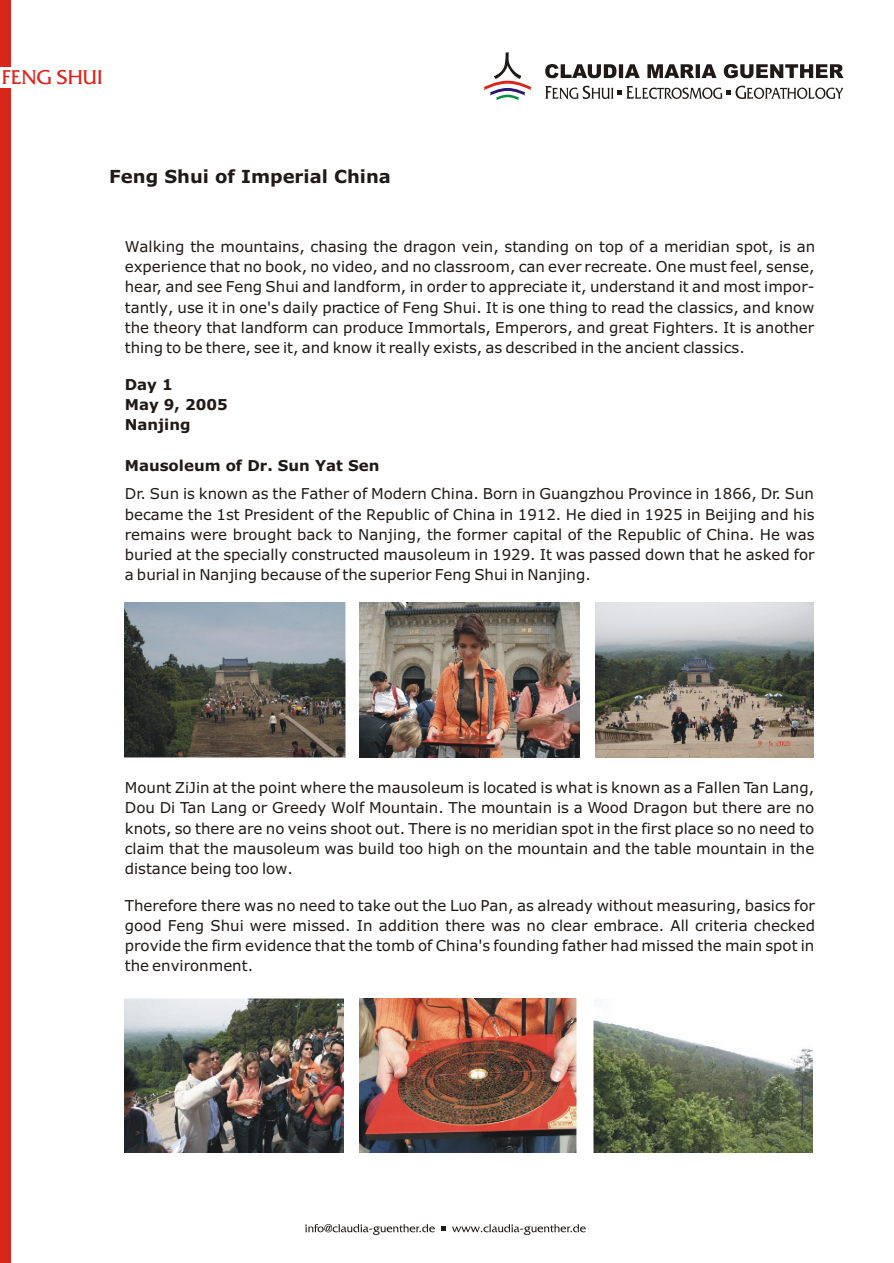
<style>
.page{position:relative;width:894px;height:1263px;background:#fff}
.page>*{position:absolute;margin:0;border:0;box-sizing:border-box;transform-origin:0 0}
.t1{font:21px "France";color:#d9261c}
.t2{font:700 18px "Verdana";color:#1f1a17}
.t3{font:15px/20.2px "Verdana";color:#1f1a17;text-align:justify}
.t4{font:700 15px/20.2px "Verdana";color:#1f1a17}
</style>
<div class="page">
<div style="left:0;top:0;width:10px;height:1263px;background:#d9261c"></div>
<div style="left:0;top:67px;width:185px;height:21px;background:#fff"></div>
<img style="left:124px;top:603px;width:221px;height:155px">
<img style="left:360px;top:603px;width:220px;height:154px">
<img style="left:595px;top:603px;width:218px;height:154px">
<img style="left:359px;top:998px;width:218px;height:154px">
<img style="left:593px;top:1020px;width:219px;height:133px">
<img style="left:125px;top:999px;width:219px;height:154px">
<svg style="left:483px;top:52px;width:49px;height:48px"></svg>
<svg style="left:545px;top:86px;width:298px;height:13px"></svg>
<svg style="left:545px;top:64px;width:298px;height:14px"></svg>
<svg style="left:305px;top:1224px;width:281px;height:11px"></svg>
<h1 class="t1" style="left:2px;top:70px;width:102px">FENG SHUI</h1>
<p class="t2" style="left:109px;top:169px;width:283px">Feng Shui of Imperial China</p>
<p class="t3" style="left:125px;top:238px;width:692px">Walking the mountains, chasing the dragon vein, standing on top of a meridian spot, is an experience that no book, no video, and no classroom, can ever recreate. One must feel, sense, hear, and see Feng Shui and landform, in order to appreciate it, understand it and most impor&shy;tantly, use it in one's daily practice of Feng Shui. It is one thing to read the classics, and know the theory that landform can produce Immortals, Emperors, and great Fighters. It is another thing to be there, see it, and know it really exists, as described in the ancient classics.</p>
<p class="t4" style="left:125px;top:375px;width:104px">Day 1<br>May 9, 2005<br>Nanjing</p>
<p class="t4" style="left:125px;top:456px;width:256px">Mausoleum of Dr. Sun Yat Sen</p>
<p class="t3" style="left:125px;top:485px;width:691px">Dr. Sun is known as the Father of Modern China. Born in Guangzhou Province in 1866, Dr. Sun became the 1st President of the Republic of China in 1912. He died in 1925 in Beijing and his remains were brought back to Nanjing, the former capital of the Republic of China. He was buried at the specially constructed mausoleum in 1929. It was passed down that he asked for a burial in Nanjing because of the superior Feng Shui in Nanjing.</p>
<p class="t3" style="left:125px;top:779px;width:691px">Mount ZiJin at the point where the mausoleum is located is what is known as a Fallen Tan Lang, Dou Di Tan Lang or Greedy Wolf Mountain. The mountain is a Wood Dragon but there are no knots, so there are no veins shoot out. There is no meridian spot in the first place so no need to claim that the mausoleum was build too high on the mountain and the table mountain in the distance being too low.</p>
<p class="t3" style="left:125px;top:896px;width:692px">Therefore there was no need to take out the Luo Pan, as already without measuring, basics for good Feng Shui were missed. In addition there was no clear embrace. All criteria checked provide the firm evidence that the tomb of China's founding father had missed the main spot in the environment.</p>
</div>
